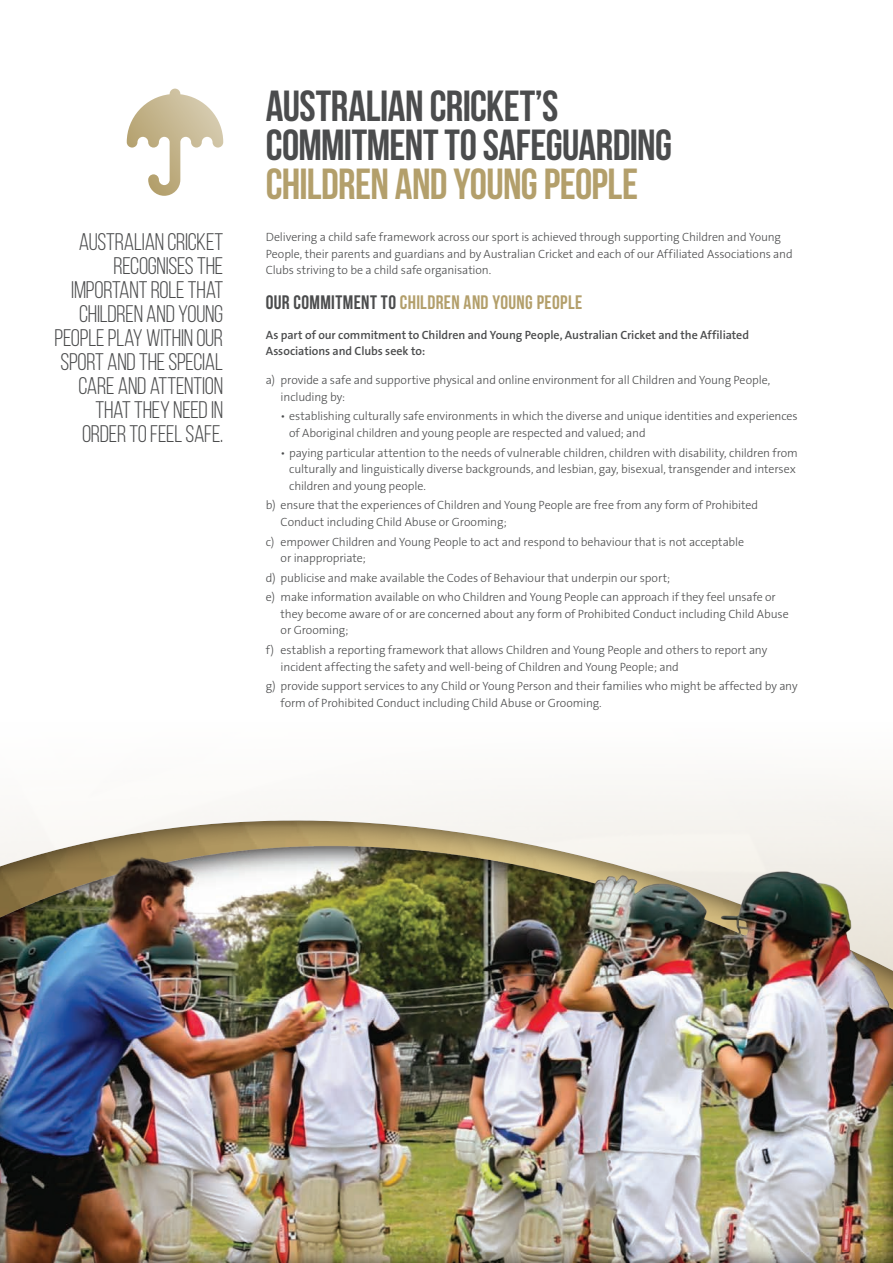
<style>
.page{position:relative;width:893px;height:1263px;background:#fff}
.page>*{position:absolute;margin:0;border:0;box-sizing:border-box;transform-origin:0 0}
.t1{font:700 43.5px/39px "Bebas Neue";letter-spacing:-.015em;color:#4b4c4d}
.Intro{font:24px/24px "Bebas Neue";letter-spacing:-.01em;color:#4b4c4d;text-align:right}
.t2{font:700 19.5px "Bebas Neue";letter-spacing:.02em;color:#b39f6b}
.Body{font:300 12px/16.5px "The Sans B3";letter-spacing:-.01em;color:#4b4c4d}
.Body-2{font:600 12px/16.5px "The Sans B6";letter-spacing:-.005em;color:#4b4c4d}
.s1{color:#b39f6b}
.s2{color:#4b4c4d}
</style>
<div class="page">
<div style="left:177px;top:785px;width:716px;height:30px;background:#f8f6f4"></div>
<div style="left:0;top:815px;width:893px;height:448px;background:#231f20;opacity:.75"></div>
<svg style="left:127px;top:89px;width:96px;height:107px"></svg>
<p class="Intro" style="left:55px;top:230px;width:170px">AUSTRALIAN CRICKET<br>RECOGNISES THE<br>IMPORTANT ROLE THAT<br>CHILDREN AND YOUNG<br>PEOPLE PLAY WITHIN OUR<br>SPORT AND THE SPECIAL<br>CARE AND ATTENTION<br>THAT THEY NEED IN<br>ORDER TO FEEL SAFE.</p>
<h1 class="t1" style="left:266px;top:86px;width:408px">AUSTRALIAN CRICKET’S<br>COMMITMENT TO SAFEGUARDING<br><span class="s1">CHILDREN AND YOUNG PEOPLE</span></h1>
<p class="Body" style="left:266px;top:229px;width:528px">Delivering a child safe framework across our sport is achieved through supporting Children and Young<br>People, their parents and guardians and by Australian Cricket and each of our Affiliated Associations and<br>Clubs striving to be a child safe organisation.</p>
<h3 class="t2" style="left:266px;top:292px;width:318px"><span class="s2">OUR COMMITMENT TO</span> CHILDREN AND YOUNG PEOPLE</h3>
<p class="Body-2" style="left:266px;top:327px;width:485px">As part of our commitment to Children and Young People, Australian Cricket and the Affiliated<br>Associations and Clubs seek to:</p>
<p class="Body" style="left:281px;top:372px;width:491px;text-indent:-15px">a) provide a safe and supportive physical and online environment for all Children and Young People, including by:</p>
<p class="Body" style="left:289px;top:409px;width:510px;text-indent:-9px">• establishing culturally safe environments in which the diverse and unique identities and experiences of Aboriginal children and young people are respected and valued; and</p>
<p class="Body" style="left:289px;top:445px;width:510px;text-indent:-9px">• paying particular attention to the needs of vulnerable children, children with disability, children from culturally and linguistically diverse backgrounds, and lesbian, gay, bisexual, transgender and intersex children and young people.</p>
<p class="Body" style="left:281px;top:497px;width:479px;text-indent:-15px">b) ensure that the experiences of Children and Young People are free from any form of Prohibited<br>Conduct including Child Abuse or Grooming;</p>
<p class="Body" style="left:281px;top:534px;width:465px;text-indent:-15px">c) empower Children and Young People to act and respond to behaviour that is not acceptable or inappropriate;</p>
<p class="Body" style="left:266px;top:570px;width:406px">d) publicise and make available the Codes of Behaviour that underpin our sport;</p>
<p class="Body" style="left:281px;top:590px;width:509px;text-indent:-15px">e) make information available on who Children and Young People can approach if they feel unsafe or they become aware of or are concerned about any form of Prohibited Conduct including Child Abuse or Grooming;</p>
<p class="Body" style="left:281px;top:642px;width:488px;text-indent:-15px">f) establish a reporting framework that allows Children and Young People and others to report any incident affecting the safety and well-being of Children and Young People; and</p>
<p class="Body" style="left:281px;top:678px;width:518px;text-indent:-15px">g) provide support services to any Child or Young Person and their families who might be affected by any form of Prohibited Conduct including Child Abuse or Grooming.</p>
</div>
